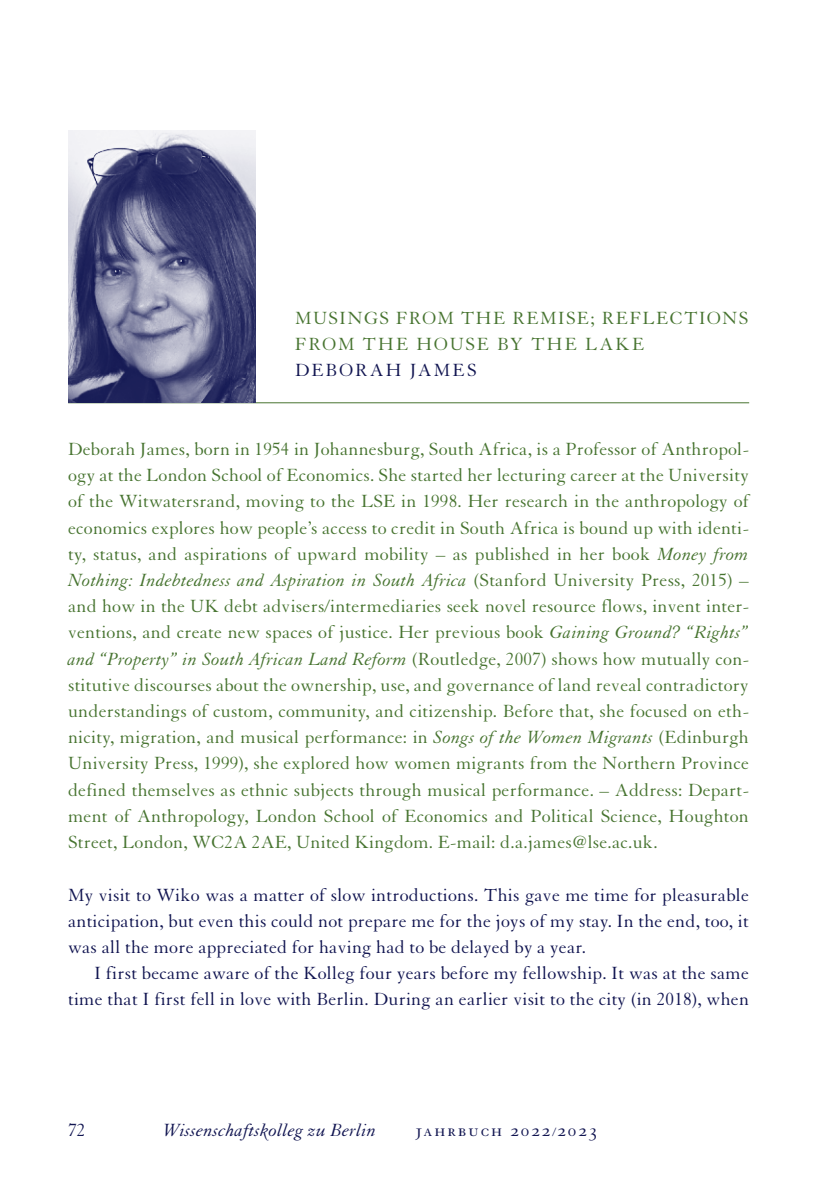
<style>
.page{position:relative;width:840px;height:1191px;background:#fff}
.page>*{position:absolute;margin:0;border:0;box-sizing:border-box;transform-origin:0 0}
.t1{font:19.2px/26.2px "Granjon LT Std";letter-spacing:.04em;color:#477430;text-align:justify}
.t2{font:19.2px/26.2px "Granjon LT Std";letter-spacing:.01em;color:#111551;text-align:justify}
.t3{font:19.2px/26.2px "Granjon LT Std";letter-spacing:.085em;color:#477430}
.t4{font:italic 19.2px "Granjon LT Std";letter-spacing:.01em;color:#111551}
.t5{font:19.2px "Granjon LT Std";letter-spacing:.1em;color:#111551}
.t6{font:19.2px "Granjon LT Std";letter-spacing:.11em;color:#111551}
.s1{font-style:italic}
.s2{font-size:13px}
</style>
<div class="page">
<hr style="left:68px;top:402px;width:680px;height:1px;background:#477430">
<img style="left:68px;top:130px;width:187px;height:272px">
<p class="t3" style="left:295px;top:305px;width:454px">MUSINGS FROM THE REMISE; REFLECTIONS<br>FROM THE HOUSE BY THE LAKE</p>
<p class="t6" style="left:295px;top:360px;width:183px">DEBORAH JAMES</p>
<p class="t1" style="left:68px;top:436px;width:682px">Deborah James, born in 1954 in Johannesburg, South Africa, is a Professor of Anthropol&shy;ogy at the London School of Economics. She started her lecturing career at the University of the Witwatersrand, moving to the LSE in 1998. Her research in the anthropology of economics explores how people’s access to credit in South Africa is bound up with identi&shy;ty, status, and aspirations of upward mobility – as published in her book <span class="s1">Money from Nothing: Indebtedness and Aspiration in South Africa</span> (Stanford University Press, 2015) – and how in the UK debt advisers/intermediaries seek novel resource flows, invent inter&shy;ventions, and create new spaces of justice. Her previous book <span class="s1">Gaining Ground? “Rights” and “Property” in South African Land Reform</span> (Routledge, 2007) shows how mutually con&shy;stitutive discourses about the ownership, use, and governance of land reveal contradictory understandings of custom, community, and citizenship. Before that, she focused on eth&shy;nicity, migration, and musical performance: in <span class="s1">Songs of the Women Migrants</span> (Edinburgh University Press, 1999), she explored how women migrants from the Northern Province defined themselves as ethnic subjects through musical performance. – Address: Depart&shy;ment of Anthropology, London School of Economics and Political Science, Houghton Street, London, WC2A 2AE, United Kingdom. E-mail: d.a.james@lse.ac.uk.</p>
<p class="t2" style="left:68px;top:882px;width:682px">My visit to Wiko was a matter of slow introductions. This gave me time for pleasurable anticipation, but even this could not prepare me for the joys of my stay. In the end, too, it was all the more appreciated for having had to be delayed by a year.</p>
<p class="t2" style="left:68px;top:960px;width:682px;text-align:right">I first became aware of the Kolleg four years before my fellowship. It was at the same time that I first fell in love with Berlin. During an earlier visit to the city (in 2018), when</p>
<p class="t2" style="left:68px;top:1117px;width:19px">72</p>
<p class="t4" style="left:163px;top:1120px;width:214px">Wissenschaftskolleg zu Berlin</p>
<p class="t5" style="left:415px;top:1120px;width:183px">jahrbuch 2022<span class="s2">/</span>2023</p>
</div>
